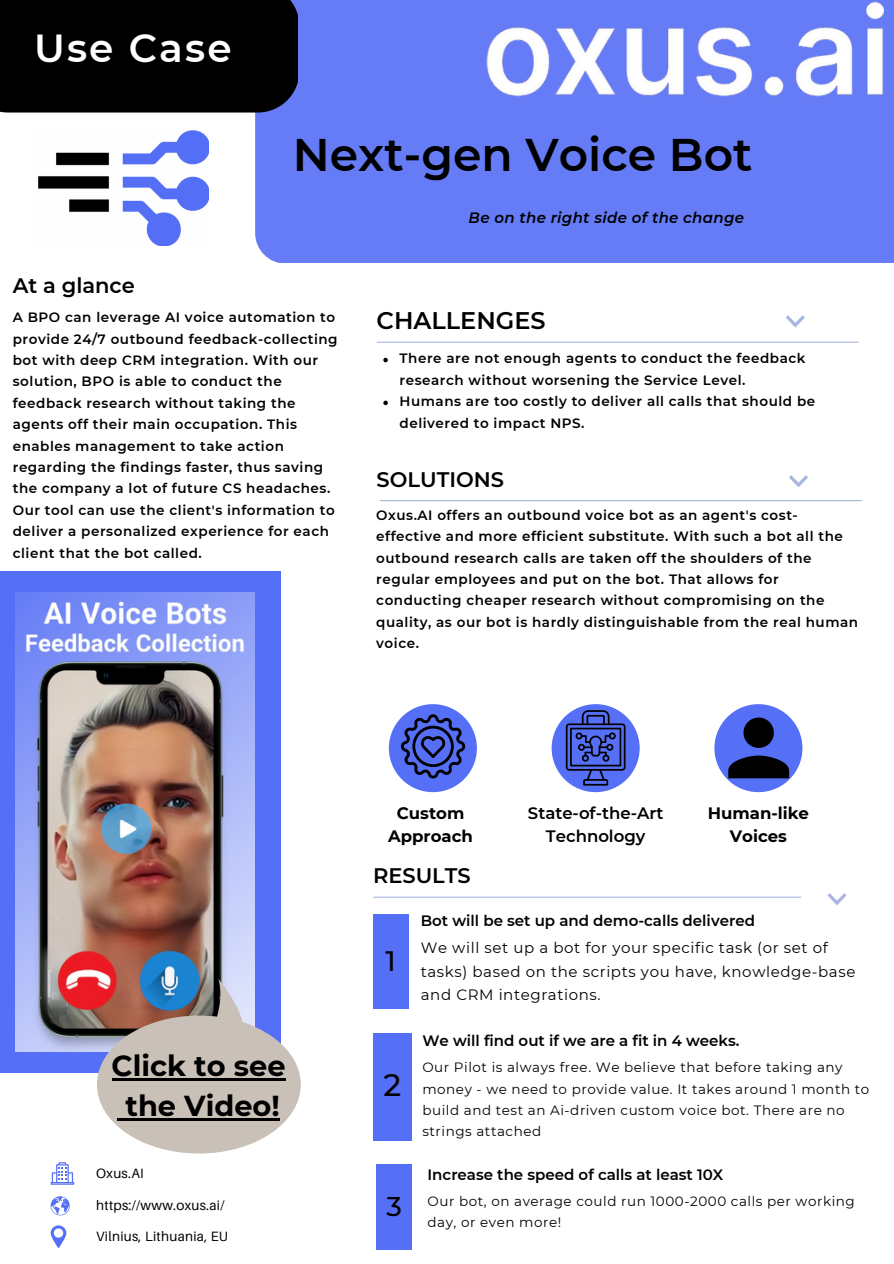
<style>
.page{position:relative;width:894px;height:1264px;background:#fff}
.page>*{position:absolute;margin:0;border:0;box-sizing:border-box;transform-origin:0 0}
.t1{font:600 45.6px "Montserrat";color:#000}
.t2{font:600 39px "Montserrat";letter-spacing:.055em;color:#fff}
.t3{font:500 30.9px "Montserrat";color:#000}
.t4{font:700 28.8px/39.5px "Montserrat";color:#000;text-align:center}
.t5{font:500 28.05px "Montserrat";color:#000}
.t6{font:500 27px "Montserrat";color:#000}
.t7{font:600 24px "Montserrat";color:#000}
.t8{font:600 21px "Montserrat";color:#000}
.t9{font:700 16.5px/22.5px "Montserrat";color:#000;text-align:center}
.t10{font:600 16.5px/22.5px "Montserrat";color:#000;text-align:center}
.t11{font:15px/23.7px "Montserrat";letter-spacing:.04em;color:#000}
.t12{font:600 15px "Montserrat";color:#000}
.t13{font:italic 600 15px "Montserrat";letter-spacing:.02em;color:#000}
.t14{font:600 13.5px/21.5px "Montserrat";letter-spacing:.04em;color:#000}
.t15{font:13.5px/21.5px "Montserrat";letter-spacing:.04em;color:#000}
.t16{font:13.5px "Aileron";letter-spacing:.02em;color:#000}
</style>
<div class="page">
<svg style="left:51px;top:1225px;width:15px;height:22px"></svg>
<div style="left:255px;top:0;width:638px;height:262px;background:#657cf6"></div>
<img style="left:473px;top:0;width:410px;height:116px">
<div style="left:373px;top:914px;width:35px;height:95px;background:#556ff6"></div>
<div style="left:373px;top:1033px;width:38px;height:107px;background:#556ff6"></div>
<div style="left:376px;top:1164px;width:35px;height:85px;background:#556ff6"></div>
<hr style="left:377px;top:341px;width:481px;height:2px;background:#a9b6df">
<hr style="left:380px;top:500px;width:481px;height:1px;background:#a9b6df">
<hr style="left:373px;top:896px;width:427px;height:1px;background:#a9b6df">
<div style="left:389px;top:704px;width:88px;height:88px;background:#556ff6;border-radius:50%"></div>
<div style="left:551px;top:704px;width:88px;height:88px;background:#556ff6;border-radius:50%"></div>
<div style="left:714px;top:704px;width:88px;height:88px;background:#556ff6;border-radius:50%"></div>
<svg style="left:786px;top:315px;width:18px;height:12px"></svg>
<svg style="left:789px;top:475px;width:18px;height:12px"></svg>
<svg style="left:827px;top:893px;width:19px;height:12px"></svg>
<svg style="left:51px;top:1162px;width:23px;height:22px"></svg>
<svg style="left:51px;top:1196px;width:19px;height:19px"></svg>
<svg style="left:401px;top:714px;width:64px;height:64px"></svg>
<svg style="left:565px;top:710px;width:60px;height:75px"></svg>
<div style="left:0;top:0;width:297px;height:112px;background:#000"></div>
<img style="left:38px;top:130px;width:171px;height:115px">
<div style="left:0;top:571px;width:281px;height:501px;background:#556ff6"></div>
<svg style="left:728px;top:717px;width:60px;height:61px"></svg>
<img style="left:16px;top:592px;width:239px;height:459px">
<svg style="left:383px;top:358px;width:5px;height:4px"></svg>
<svg style="left:383px;top:400px;width:5px;height:5px"></svg>
<svg style="left:97px;top:979px;width:204px;height:174px"></svg>
<hr style="left:125px;top:1117px;width:155px;height:3px;background:#000">
<h2 class="t2" style="left:34px;top:24px;width:199px">Use Case</h2>
<h1 class="t1" style="left:293px;top:127px;width:461px">Next-gen Voice Bot</h1>
<p class="t13" style="left:468px;top:208px;width:277px">Be on the right side of the change</p>
<h3 class="t8" style="left:13px;top:272px;width:124px">At a glance</h3>
<p class="t14" style="left:13px;top:306px;width:326px">A BPO can leverage AI voice automation to provide 24/7 outbound feedback-collecting bot with deep CRM integration. With our solution, BPO is able to conduct the feedback research without taking the agents off their main occupation. This enables management to take action regarding the findings faster, thus saving the company a lot of future CS headaches.<br>Our tool can use the client's information to deliver a personalized experience for each client that the bot called.</p>
<h3 class="t7" style="left:376px;top:305px;width:170px">CHALLENGES</h3>
<p class="t14" style="left:399px;top:348px;width:417px">There are not enough agents to conduct the feedback research without worsening the Service Level.<br>Humans are too costly to deliver all calls that should be delivered to impact NPS.</p>
<h3 class="t8" style="left:376px;top:467px;width:129px">SOLUTIONS</h3>
<p class="t14" style="left:376px;top:504px;width:483px">Oxus.AI offers an outbound voice bot as an agent's cost&shy;effective and more efficient substitute. With such a bot all the outbound research calls are taken off the shoulders of the regular employees and put on the bot. That allows for conducting cheaper research without compromising on the quality, as our bot is hardly distinguishable from the real human voice.</p>
<h3 class="t4" style="left:112px;top:1046px;width:175px">Click to see the Video!</h3>
<p class="t16" style="left:96px;top:1164px;width:49px">Oxus.AI</p>
<p class="t16" style="left:96px;top:1197px;width:130px">https://www.oxus.ai/</p>
<p class="t16" style="left:96px;top:1228px;width:133px">Vilnius, Lithuania, EU</p>
<p class="t9" style="left:388px;top:801px;width:86px">Custom<br>Approach</p>
<p class="t10" style="left:528px;top:801px;width:137px">State-of-the-Art<br>Technology</p>
<p class="t9" style="left:707px;top:801px;width:103px">Human-like<br>Voices</p>
<h3 class="t8" style="left:373px;top:863px;width:99px">RESULTS</h3>
<h3 class="t5" style="left:385px;top:943px;width:12px">1</h3>
<h3 class="t3" style="left:383px;top:1066px;width:19px">2</h3>
<h3 class="t6" style="left:386px;top:1189px;width:17px">3</h3>
<p class="t12" style="left:420px;top:911px;width:335px">Bot will be set up and demo-calls delivered</p>
<p class="t11" style="left:420px;top:935px;width:436px">We will set up a bot for your specific task (or set of tasks) based on the scripts you have, knowledge-base and CRM integrations.</p>
<p class="t12" style="left:422px;top:1031px;width:318px">We will find out if we are a fit in 4 weeks.</p>
<p class="t15" style="left:422px;top:1056px;width:448px">Our Pilot is always free. We believe that before taking any money - we need to provide value. It takes around 1 month to build and test an Ai-driven custom voice bot. There are no strings attached</p>
<p class="t12" style="left:427px;top:1165px;width:297px">Increase the speed of calls at least 10X</p>
<p class="t15" style="left:427px;top:1190px;width:428px">Our bot, on average could run 1000-2000 calls per working day, or even more!</p>
</div>
